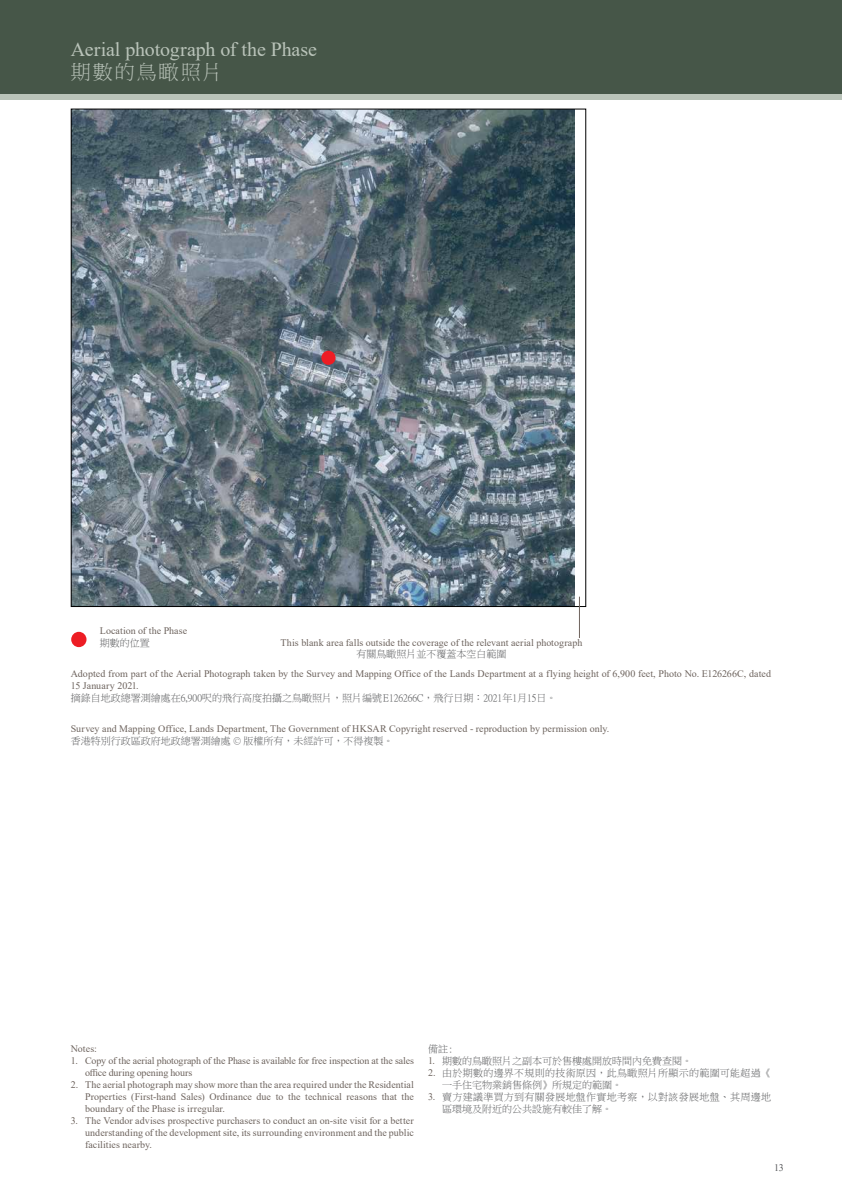
<style>
.page{position:relative;width:842px;height:1191px;background:#fff}
.page>*{position:absolute;margin:0;border:0;box-sizing:border-box;transform-origin:0 0}
.t1{font:20px "Times New Roman";letter-spacing:-.005em;color:#b9c3b9}
.t2{font:20px "P Ming Li U";letter-spacing:.1em;color:#b9c3b9}
.t3{font:10px/12px "Times New Roman";color:#6d635d}
.t4{font:10px "P Ming Li U";color:#58595b}
.t5{font:10px/12px "P Ming Li U";letter-spacing:.03em;color:#58595b}
.t6{font:10px "Times New Roman";color:#58595b}
.s1{font-family:"Times New Roman";color:#6d635d}
</style>
<div class="page">
<div style="left:0;top:0;width:842px;height:99px;background:#465648"></div>
<div style="left:0;top:94px;width:842px;height:5px;background:#b9c3b9"></div>
<div style="left:71px;top:632px;width:16px;height:15px;background:#ed1d24;border-radius:50%"></div>
<img style="left:73px;top:111px;width:502px;height:494px">
<div style="left:321px;top:351px;width:15px;height:14px;background:#ed1d24;border-radius:50%"></div>
<hr style="left:579px;top:596px;width:1px;height:42px;background:#6e635d">
<h1 class="t1" style="left:71px;top:36px;width:248px">Aerial photograph of the Phase</h1>
<h1 class="t2" style="left:71px;top:62px;width:153px">期數的鳥瞰照片</h1>
<p class="t3" style="left:100px;top:624px;width:89px">Location of the Phase</p>
<p class="t4" style="left:100px;top:638px;width:52px">期數的位置</p>
<p class="t3" style="left:281px;top:636px;width:303px">This blank area falls outside the coverage of the relevant aerial photograph</p>
<p class="t4" style="left:356px;top:649px;width:151px">有關鳥瞰照片並不覆蓋本空白範圍</p>
<p class="t3" style="left:71px;top:667px;width:702px">Adopted from part of the Aerial Photograph taken by the Survey and Mapping Office of the Lands Department at a flying height of 6,900 feet, Photo No. E126266C, dated<br>15 January 2021.</p>
<p class="t4" style="left:71px;top:693px;width:487px">摘錄自地政總署測繪處在6,900呎的飛行高度拍攝之鳥瞰照片，照片編號E126266C，飛行日期：2021年1月15日。</p>
<p class="t3" style="left:71px;top:722px;width:540px">Survey and Mapping Office, Lands Department, The Government of HKSAR Copyright reserved - reproduction by permission only.</p>
<p class="t4" style="left:71px;top:735px;width:324px">香港特別行政區政府地政總署測繪處 © 版權所有，未經許可，不得複製。</p>
<p class="t3" style="left:71px;top:1042px;width:27px">Notes:</p>
<p class="t3" style="left:85px;top:1054px;width:330px;text-indent:-14px">1. Copy of the aerial photograph of the Phase is available for free inspection at the sales office during opening hours</p>
<p class="t3" style="left:85px;top:1078px;width:330px;text-align:justify;text-indent:-14px">2. The aerial photograph may show more than the area required under the Residential Properties (First-hand Sales) Ordinance due to the technical reasons that the boundary of the Phase is irregular.</p>
<p class="t3" style="left:85px;top:1114px;width:330px;text-align:justify;text-indent:-14px">3. The Vendor advises prospective purchasers to conduct an on-site visit for a better understanding of the development site, its surrounding environment and the public facilities nearby.</p>
<p class="t4" style="left:428px;top:1044px;width:25px">備註:</p>
<p class="t4" style="left:428px;top:1056px;width:266px"><span class="s1">1.</span> 期數的鳥瞰照片之副本可於售樓處開放時間內免費查閱。</p>
<p class="t5" style="left:442px;top:1067px;width:330px;text-indent:-14px"><span class="s1">2.</span> 由於期數的邊界不規則的技術原因，此鳥瞰照片所顯示的範圍可能超過《一手住宅物業銷售條例》所規定的範圍。</p>
<p class="t5" style="left:442px;top:1091px;width:330px;text-indent:-14px"><span class="s1">3.</span> 賣方建議準買方到有關發展地盤作實地考察，以對該發展地盤、其周邊地區環境及附近的公共設施有較佳了解。</p>
<p class="t6" style="left:774px;top:1160px;width:11px">13</p>
</div>
